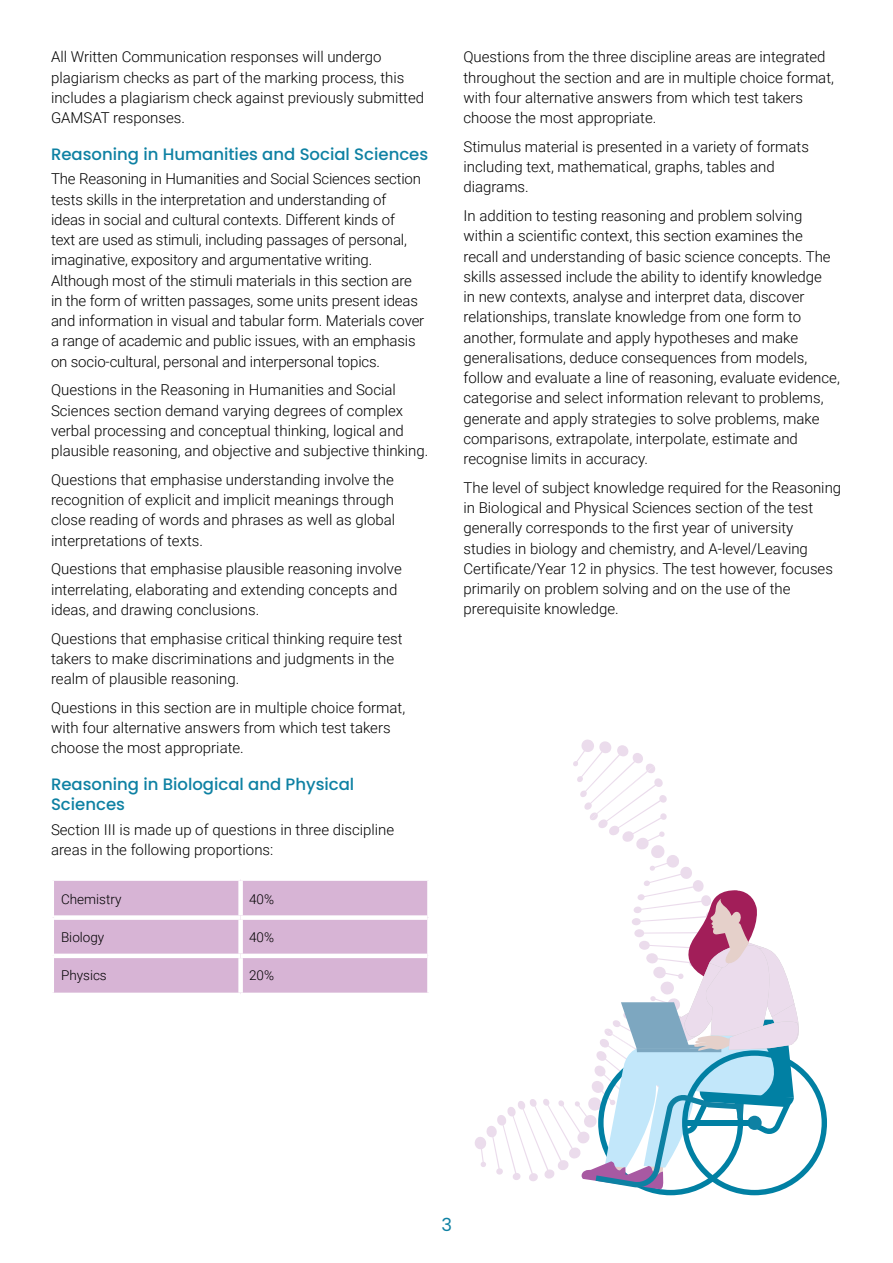
<style>
.page{position:relative;width:893px;height:1263px;background:#fff}
.page>*{position:absolute;margin:0;border:0;box-sizing:border-box;transform-origin:0 0}
.t1{font:18px "Poppins";color:#0e81a3}
.t2{font:500 16.5px/19.8px "Poppins";color:#0e81a3}
.t3{font:300 15px/20.2px "Roboto";color:#000}
.t4{font:300 13.5px "Roboto";color:#000}
</style>
<div class="page">
<div style="left:54px;top:881px;width:373px;height:112px;background:#d7b4d5"></div>
<div style="left:238px;top:881px;width:5px;height:34px;background:#fff"></div>
<div style="left:238px;top:920px;width:5px;height:34px;background:#fff"></div>
<div style="left:238px;top:958px;width:5px;height:35px;background:#fff"></div>
<div style="left:54px;top:915px;width:187px;height:5px;background:#fff"></div>
<div style="left:241px;top:915px;width:186px;height:5px;background:#fff"></div>
<hr style="left:54px;top:954px;width:187px;height:4px;background:#fff">
<hr style="left:241px;top:954px;width:186px;height:4px;background:#fff">
<svg style="left:475px;top:739px;width:352px;height:456px"></svg>
<p class="t3" style="left:51px;top:46px;width:375px">All Written Communication responses will undergo plagiarism checks as part of the marking process, this includes a plagiarism check against previously submitted GAMSAT responses.</p>
<p class="t2" style="left:51px;top:144px;width:379px">Reasoning in Humanities and Social Sciences</p>
<p class="t3" style="left:51px;top:168px;width:375px">The Reasoning in Humanities and Social Sciences section tests skills in the interpretation and understanding of ideas in social and cultural contexts. Different kinds of<br>text are used as stimuli, including passages of personal, imaginative, expository and argumentative writing.<br>Although most of the stimuli materials in this section are in the form of written passages, some units present ideas and information in visual and tabular form. Materials cover a range of academic and public issues, with an emphasis on socio-cultural, personal and interpersonal topics.</p>
<p class="t3" style="left:51px;top:379px;width:379px">Questions in the Reasoning in Humanities and Social Sciences section demand varying degrees of complex verbal processing and conceptual thinking, logical and plausible reasoning, and objective and subjective thinking.</p>
<p class="t3" style="left:51px;top:469px;width:346px;text-align:justify">Questions that emphasise understanding involve the recognition of explicit and implicit meanings through close reading of words and phrases as well as global interpretations of texts.</p>
<p class="t3" style="left:51px;top:558px;width:352px">Questions that emphasise plausible reasoning involve interrelating, elaborating and extending concepts and ideas, and drawing conclusions.</p>
<p class="t3" style="left:51px;top:628px;width:353px">Questions that emphasise critical thinking require test takers to make discriminations and judgments in the realm of plausible reasoning.</p>
<p class="t3" style="left:51px;top:697px;width:356px">Questions in this section are in multiple choice format, with four alternative answers from which test takers choose the most appropriate.</p>
<p class="t2" style="left:51px;top:775px;width:305px">Reasoning in Biological and Physical<br>Sciences</p>
<p class="t3" style="left:51px;top:818px;width:345px">Section III is made up of questions in three discipline areas in the following proportions:</p>
<p class="t4" style="left:61px;top:889px;width:62px">Chemistry</p>
<p class="t4" style="left:249px;top:889px;width:26px">40%</p>
<p class="t4" style="left:61px;top:927px;width:45px">Biology</p>
<p class="t4" style="left:249px;top:927px;width:26px">40%</p>
<p class="t4" style="left:61px;top:966px;width:47px">Physics</p>
<p class="t4" style="left:249px;top:966px;width:26px">20%</p>
<p class="t3" style="left:463px;top:46px;width:372px">Questions from the three discipline areas are integrated throughout the section and are in multiple choice format, with four alternative answers from which test takers choose the most appropriate.</p>
<p class="t3" style="left:463px;top:136px;width:347px">Stimulus material is presented in a variety of formats including text, mathematical, graphs, tables and diagrams.</p>
<p class="t3" style="left:463px;top:205px;width:378px">In addition to testing reasoning and problem solving within a scientific context, this section examines the recall and understanding of basic science concepts. The skills assessed include the ability to identify knowledge<br>in new contexts, analyse and interpret data, discover relationships, translate knowledge from one form to another, formulate and apply hypotheses and make generalisations, deduce consequences from models, follow and evaluate a line of reasoning, evaluate evidence, categorise and select information relevant to problems, generate and apply strategies to solve problems, make comparisons, extrapolate, interpolate, estimate and recognise limits in accuracy.</p>
<p class="t3" style="left:463px;top:477px;width:379px">The level of subject knowledge required for the Reasoning in Biological and Physical Sciences section of the test generally corresponds to the first year of university studies in biology and chemistry, and A-level/Leaving Certificate/Year 12 in physics. The test however, focuses primarily on problem solving and on the use of the prerequisite knowledge.</p>
<p class="t1" style="left:441px;top:1214px;width:12px">3</p>
</div>
